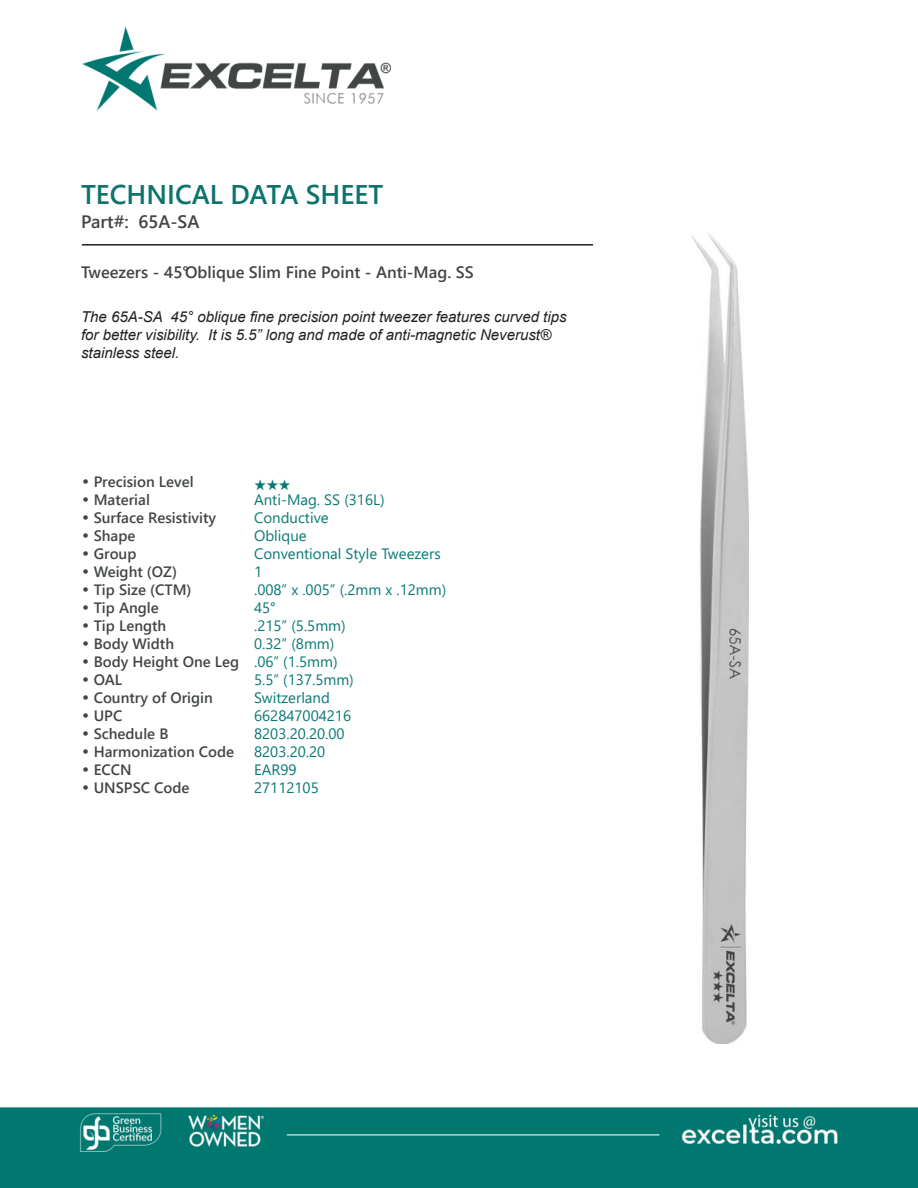
<style>
.page{position:relative;width:918px;height:1188px;background:#fff}
.page>*{position:absolute;margin:0;border:0;box-sizing:border-box;transform-origin:0 0}
.t1{font:700 27px "Yu Gothic UI";color:#0d746d}
.t2{font:700 18px "Yu Gothic UI";color:#424546}
.t3{font:700 16.5px "Yu Gothic UI";color:#424546}
.t4{font:700 15px "Yu Gothic UI";color:#424546}
.t5{font:15px "Yu Gothic UI";color:#087875}
.t6{font:italic 15px/18px "Arial";color:#221f1f}
.t7{font:15px "Zapf Ding Bats";color:#087875}
.s1{font-family:"Century Gothic";font-weight:400}
.s2{font-weight:400;color:#087875}
</style>
<div class="page">
<img style="left:0;top:26px;width:918px;height:1162px">
<img style="left:691px;top:232px;width:58px;height:812px">
<hr style="left:82px;top:244px;width:511px;height:2px;background:#221f1f">
<h1 class="t1" style="left:81px;top:183px;width:304px">TECHNICAL DATA SHEET</h1>
<p class="t2" style="left:81px;top:215px;width:120px">Part#: 65A-SA</p>
<p class="t3" style="left:81px;top:265px;width:394px">Tweezers - 45°Oblique Slim Fine Point - Anti-Mag. SS</p>
<p class="t6" style="left:81px;top:308px;width:487px">The 65A-SA 45° oblique 昀椀ne precision point tweezer features curved tips for better visibility. It is 5.5” long and made of anti-magnetic Neverust® stainless steel.</p>
<p class="t4" style="left:81px;top:475px;width:114px"><span class="s1">•</span> Precision Level</p>
<p class="t7" style="left:254px;top:476px;width:38px">★★★</p>
<p class="t4" style="left:81px;top:493px;width:70px"><span class="s1">•</span> Material</p>
<p class="t5" style="left:254px;top:494px;width:132px">Anti-Mag. SS (316L)</p>
<p class="t4" style="left:81px;top:511px;width:137px"><span class="s1">•</span> Surface Resistivity</p>
<p class="t5" style="left:254px;top:512px;width:76px">Conductive</p>
<p class="t4" style="left:81px;top:529px;width:56px"><span class="s1">•</span> Shape</p>
<p class="t5" style="left:254px;top:521px;width:54px">Oblique</p>
<p class="t4" style="left:81px;top:547px;width:57px"><span class="s1">•</span> Group</p>
<p class="t5" style="left:254px;top:548px;width:188px">Conventional Style Tweezers</p>
<p class="t4" style="left:81px;top:565px;width:98px"><span class="s1">•</span> Weight (OZ)</p>
<p class="t5" style="left:254px;top:566px;width:10px">1</p>
<p class="t4" style="left:81px;top:583px;width:112px"><span class="s1">•</span> Tip Size (CTM)</p>
<p class="t5" style="left:254px;top:584px;width:194px">.008” x .005” (.2mm x .12mm)</p>
<p class="t4" style="left:81px;top:601px;width:79px"><span class="s1">•</span> Tip Angle</p>
<p class="t5" style="left:254px;top:602px;width:23px">45°</p>
<p class="t4" style="left:81px;top:619px;width:87px"><span class="s1">•</span> Tip Length</p>
<p class="t5" style="left:254px;top:620px;width:93px">.215” (5.5mm)</p>
<p class="t4" style="left:81px;top:637px;width:95px"><span class="s1">•</span> Body Width</p>
<p class="t5" style="left:254px;top:638px;width:82px">0.32” (8mm)</p>
<p class="t4" style="left:81px;top:655px;width:258px"><span class="s1">•</span> Body Height One Leg <span class="s2">.06” (1.5mm)</span></p>
<p class="t4" style="left:81px;top:673px;width:43px"><span class="s1">•</span> OAL</p>
<p class="t5" style="left:254px;top:674px;width:101px">5.5” (137.5mm)</p>
<p class="t4" style="left:81px;top:691px;width:133px"><span class="s1">•</span> Country of Origin</p>
<p class="t5" style="left:254px;top:692px;width:77px">Switzerland</p>
<p class="t4" style="left:81px;top:709px;width:43px"><span class="s1">•</span> UPC</p>
<p class="t5" style="left:254px;top:710px;width:99px">662847004216</p>
<p class="t4" style="left:81px;top:727px;width:89px"><span class="s1">•</span> Schedule B</p>
<p class="t5" style="left:254px;top:728px;width:92px">8203.20.20.00</p>
<p class="t4" style="left:81px;top:745px;width:155px"><span class="s1">•</span> Harmonization Code</p>
<p class="t5" style="left:254px;top:746px;width:73px">8203.20.20</p>
<p class="t4" style="left:81px;top:763px;width:52px"><span class="s1">•</span> ECCN</p>
<p class="t5" style="left:254px;top:764px;width:44px">EAR99</p>
<p class="t4" style="left:81px;top:781px;width:110px"><span class="s1">•</span> UNSPSC Code</p>
<p class="t5" style="left:254px;top:782px;width:66px">27112105</p>
</div>
